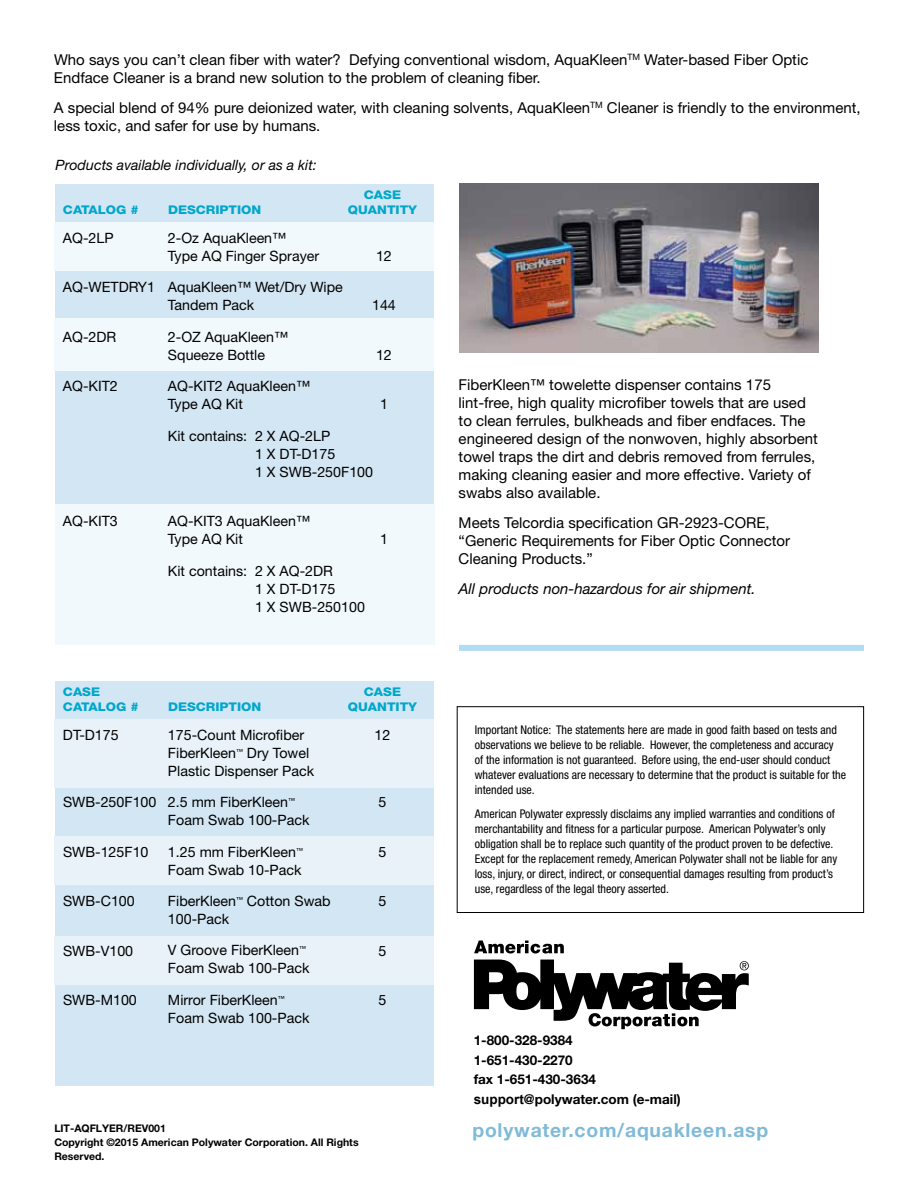
<style>
.page{position:relative;width:918px;height:1188px;background:#fff}
.page>*{position:absolute;margin:0;border:0;box-sizing:border-box;transform-origin:0 0}
.t1{font:700 19.35px "Helvetica Neue LT Std";letter-spacing:.04em;color:#80bad9}
.t2{font:15px/18px "Helvetica Neue LT Std";color:#000}
.t3{font:italic 15px "Helvetica Neue LT Std";color:#000}
.t4{font:14.25px/18px "Helvetica Neue LT Std";color:#000}
.t5{font:italic 14.25px "Helvetica Neue LT Std";color:#000}
.t6{font:700 13.5px/19.5px "Helvetica Neue LT Std";color:#000}
.t7{font:condensed 12px/15px "Helvetica Neue";color:#000}
.t8{font:800 12px "Helvetica Neue LT Std";color:#00a7cb;scale:1.1 1}
.t9{font:700 10.5px/14px "Helvetica Neue LT Std";color:#000}
.s1{font-family:"Arial"}
</style>
<div class="page">
<div style="left:55px;top:184px;width:379px;height:457px;background:#d3e6f3"></div>
<div style="left:55px;top:222px;width:379px;height:49px;background:#f2f9fd"></div>
<div style="left:55px;top:318px;width:379px;height:53px;background:#f2f9fd"></div>
<svg style="left:474px;top:941px;width:90px;height:13px"></svg>
<svg style="left:474px;top:960px;width:275px;height:69px"></svg>
<div style="left:459px;top:645px;width:405px;height:6px;background:#b1ddf3"></div>
<div style="left:457px;top:706px;width:407px;height:207px;border:1px solid #000"></div>
<div style="left:56px;top:504px;width:379px;height:141px;background:#f2f9fd"></div>
<img style="left:460px;top:184px;width:359px;height:168px">
<div style="left:55px;top:681px;width:379px;height:404px;background:#d3e6f3"></div>
<div style="left:55px;top:719px;width:379px;height:69px;background:#e8f2f8"></div>
<div style="left:55px;top:837px;width:379px;height:48px;background:#e8f2f8"></div>
<div style="left:55px;top:936px;width:379px;height:48px;background:#e8f2f8"></div>
<p class="t2" style="left:54px;top:50px;width:756px">Who says you can’t clean fiber with water? Defying conventional wisdom, AquaKleen<sup>TM</sup> Water-based Fiber Optic<br>Endface Cleaner is a brand new solution to the problem of cleaning fiber.</p>
<p class="t2" style="left:54px;top:98px;width:808px">A special blend of 94% pure deionized water, with cleaning solvents, AquaKleen<sup>TM</sup> Cleaner is friendly to the environment, less toxic, and safer for use by humans.</p>
<p class="t5" style="left:56px;top:157px;width:263px">Products available individually, or as a kit:</p>
<p class="t8" style="left:364px;top:188px;width:35px">CASE</p>
<p class="t8" style="left:63px;top:203px;width:70px">CATALOG #</p>
<p class="t8" style="left:168px;top:203px;width:86px">DESCRIPTION</p>
<p class="t8" style="left:348px;top:203px;width:64px">QUANTITY</p>
<p class="t4" style="left:63px;top:228px;width:52px">AQ-2LP</p>
<p class="t4" style="left:168px;top:228px;width:153px">2-Oz AquaKleen™<br>Type AQ Finger Sprayer</p>
<p class="t4" style="left:376px;top:246px;width:17px">12</p>
<p class="t4" style="left:168px;top:278px;width:176px;text-indent:-105px">AQ-WETDRY1 AquaKleen™ Wet/Dry Wipe<br>Tandem Pack</p>
<p class="t4" style="left:63px;top:327px;width:55px">AQ-2DR</p>
<p class="t4" style="left:168px;top:327px;width:122px">2-OZ AquaKleen™<br>Squeeze Bottle</p>
<p class="t4" style="left:63px;top:377px;width:56px">AQ-KIT2</p>
<p class="t4" style="left:168px;top:377px;width:144px">AQ-KIT2 AquaKleen™<br>Type AQ Kit</p>
<p class="t4" style="left:372px;top:296px;width:25px">144</p>
<p class="t4" style="left:376px;top:345px;width:17px">12</p>
<p class="t4" style="left:380px;top:395px;width:9px">1</p>
<p class="t4" style="left:255px;top:426px;width:120px;text-indent:-87px">Kit contains: 2 X AQ-2LP<br>1 X DT-D175<br>1 X SWB-250F100</p>
<p class="t4" style="left:63px;top:512px;width:56px">AQ-KIT3</p>
<p class="t4" style="left:168px;top:512px;width:144px">AQ-KIT3 AquaKleen™<br>Type AQ Kit</p>
<p class="t4" style="left:255px;top:561px;width:111px;text-indent:-87px">Kit contains: 2 X AQ-2DR<br>1 X DT-D175<br>1 X SWB-250100</p>
<p class="t4" style="left:380px;top:530px;width:9px">1</p>
<p class="t8" style="left:63px;top:685px;width:35px">CASE</p>
<p class="t8" style="left:364px;top:685px;width:35px">CASE</p>
<p class="t8" style="left:63px;top:700px;width:70px">CATALOG #</p>
<p class="t8" style="left:168px;top:700px;width:86px">DESCRIPTION</p>
<p class="t8" style="left:348px;top:700px;width:64px">QUANTITY</p>
<p class="t4" style="left:63px;top:725px;width:57px">DT-D175</p>
<p class="t4" style="left:168px;top:725px;width:138px">175-Count Microfiber</p>
<p class="t4" style="left:375px;top:725px;width:17px">12</p>
<p class="t4" style="left:168px;top:743px;width:148px">FiberKleen<sup>™</sup> Dry Towel<br>Plastic Dispenser Pack</p>
<p class="t4" style="left:63px;top:793px;width:234px">SWB-250F100 2.5 mm FiberKleen<sup>™</sup></p>
<p class="t4" style="left:379px;top:793px;width:9px">5</p>
<p class="t4" style="left:168px;top:811px;width:143px">Foam Swab 100-Pack</p>
<p class="t4" style="left:63px;top:842px;width:87px">SWB-125F10</p>
<p class="t4" style="left:168px;top:842px;width:136px">1.25 mm FiberKleen<sup>™</sup></p>
<p class="t4" style="left:379px;top:842px;width:9px">5</p>
<p class="t4" style="left:168px;top:860px;width:135px">Foam Swab 10-Pack</p>
<p class="t4" style="left:63px;top:892px;width:73px">SWB-C100</p>
<p class="t4" style="left:379px;top:892px;width:9px">5</p>
<p class="t4" style="left:63px;top:941px;width:72px">SWB-V100</p>
<p class="t4" style="left:379px;top:941px;width:9px">5</p>
<p class="t4" style="left:63px;top:991px;width:75px">SWB-M100</p>
<p class="t4" style="left:379px;top:991px;width:9px">5</p>
<p class="t4" style="left:168px;top:892px;width:164px">FiberKleen<sup>™</sup> Cotton Swab<br>100-Pack</p>
<p class="t4" style="left:168px;top:941px;width:143px">V Groove FiberKleen<sup>™<br></sup>Foam Swab 100-Pack</p>
<p class="t4" style="left:168px;top:991px;width:143px">Mirror FiberKleen<sup>™<br></sup>Foam Swab 100-Pack</p>
<p class="t2" style="left:459px;top:376px;width:361px">FiberKleen™ towelette dispenser contains 175 lint-free, high quality microfiber towels that are used to clean ferrules, bulkheads and fiber endfaces. The engineered design of the nonwoven, highly absorbent towel traps the dirt and debris removed from ferrules, making cleaning easier and more effective. Variety of swabs also available.</p>
<p class="t2" style="left:459px;top:514px;width:333px">Meets Telcordia specification GR-2923-CORE, “Generic Requirements for Fiber Optic Connector<br>Cleaning Products.”</p>
<p class="t3" style="left:459px;top:580px;width:299px">All products non-hazardous for air shipment.</p>
<p class="t7" style="left:475px;top:722px;width:373px">Important Notice: The statements here are made in good faith based on tests and observations we believe to be reliable. However, the completeness and accuracy<br>of the information is not guaranteed. Before using, the end-user should conduct whatever evaluations are necessary to determine that the product is suitable for the intended use.</p>
<p class="t7" style="left:475px;top:806px;width:364px">American Polywater expressly disclaims any implied warranties and conditions of merchantability and fitness for a particular purpose. American Polywater’s only obligation shall be to replace such quantity of the product proven to be defective.<br>Except for the replacement remedy, American Polywater shall not be liable for any loss, injury, or direct, indirect, or consequential damages resulting from product’s use, regardless of the legal theory asserted.</p>
<p class="t6" style="left:474px;top:1030px;width:209px">1-800-328-9384<br>1-651-430-2270<br>fax 1-651-430-3634 <span class="s1">support</span>@polywater.com (e-mail)</p>
<p class="t9" style="left:54px;top:1121px;width:113px">LIT-AQFLYER/REV001</p>
<p class="t1" style="left:472px;top:1118px;width:297px">polywater.com/aquakleen.asp</p>
<p class="t9" style="left:54px;top:1135px;width:306px">Copyright ©2015 American Polywater Corporation. All Rights<br>Reserved.</p>
</div>
